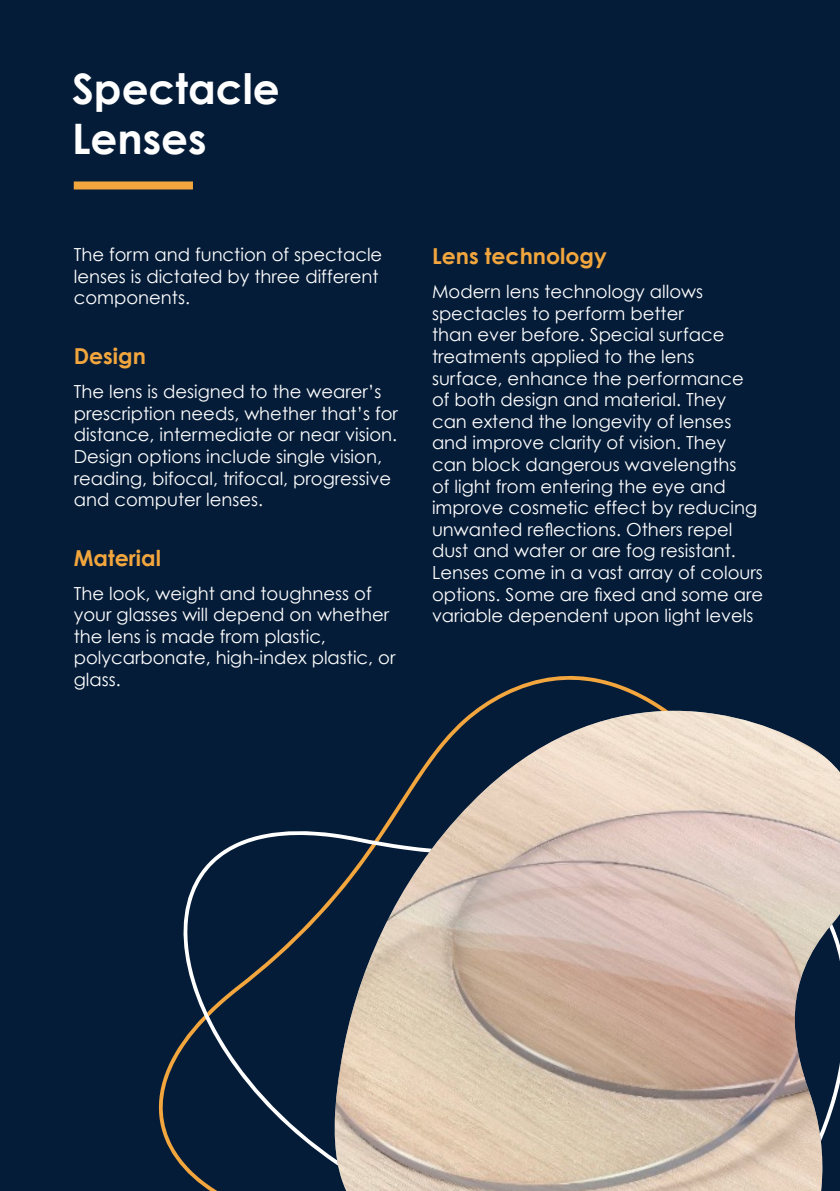
<style>
.page{position:relative;width:840px;height:1191px;background:#fff}
.page>*{position:absolute;margin:0;border:0;box-sizing:border-box;transform-origin:0 0}
.t1{font:700 42px "Century Gothic";color:#fff}
.t2{font:700 22px "Century Gothic";color:#f2a63d}
.t3{font:18px/21.6px "Century Gothic";color:#fff}
</style>
<div class="page">
<div style="left:0;top:0;width:839px;height:1191px;background:#051c38"></div>
<div style="left:74px;top:181px;width:119px;height:8px;background:#f2a63d"></div>
<svg style="left:158px;top:831px;width:170px;height:360px"></svg>
<img style="left:330px;top:711px;width:509px;height:480px">
<p class="t1" style="left:72px;top:62px;width:209px">Spectacle</p>
<p class="t1" style="left:72px;top:112px;width:136px">Lenses</p>
<p class="t3" style="left:74px;top:243px;width:310px">The form and function of spectacle lenses is dictated by three different components.</p>
<p class="t2" style="left:432px;top:242px;width:176px">Lens technology</p>
<p class="t3" style="left:432px;top:280px;width:326px">Modern lens technology allows spectacles to perform better<br>than ever before. Special surface treatments applied to the lens surface, enhance the performance of both design and material. They can extend the longevity of lenses and improve clarity of vision. They can block dangerous wavelengths of light from entering the eye and improve cosmetic effect by reducing unwanted reflections. Others repel dust and water or are fog resistant.</p>
<p class="t3" style="left:432px;top:561px;width:332px;text-align:justify">Lenses come in a vast array of colours options. Some are fixed and some are variable dependent upon light levels</p>
<p class="t2" style="left:74px;top:342px;width:74px">Design</p>
<p class="t3" style="left:74px;top:380px;width:325px">The lens is designed to the wearer’s prescription needs, whether that’s for distance, intermediate or near vision.<br>Design options include single vision, reading, bifocal, trifocal, progressive and computer lenses.</p>
<p class="t2" style="left:74px;top:544px;width:89px">Material</p>
<p class="t3" style="left:74px;top:582px;width:323px">The look, weight and toughness of your glasses will depend on whether the lens is made from plastic, polycarbonate, high-index plastic, or glass.</p>
</div>
